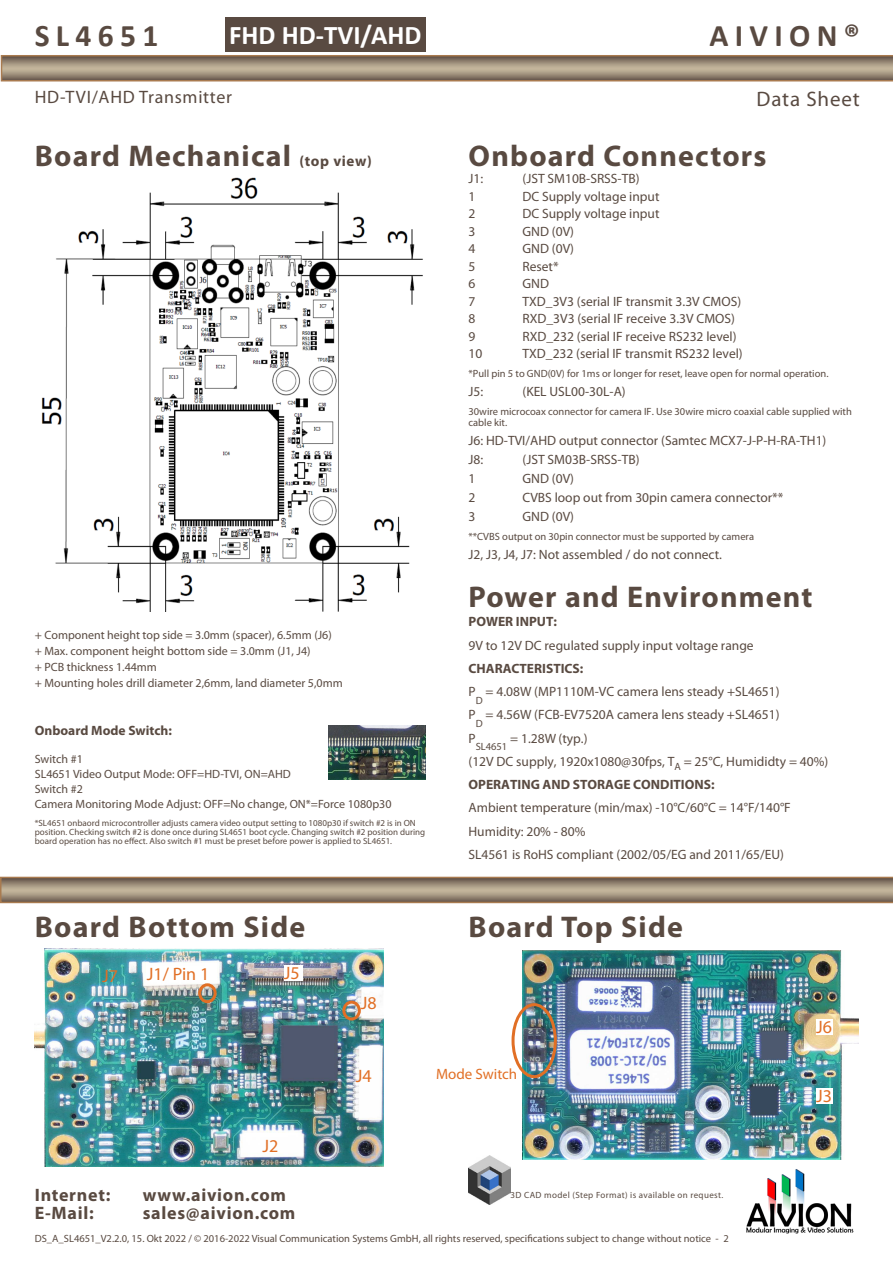
<style>
.page{position:relative;width:893px;height:1263px;background:#fff}
.page>*{position:absolute;margin:0;border:0;box-sizing:border-box;transform-origin:0 0}
.t1{font:700 31.5px "Calibri";letter-spacing:.2em;color:#594a41}
.Kopf_Textbox{font:700 30px "Myriad Pro";letter-spacing:.04em;color:#594a41}
.t2{font:700 27px "Calibri";color:#fff}
.t3{font:21px "Myriad Pro";letter-spacing:.04em;color:#594a41}
.t4{font:700 18px "Myriad Pro";letter-spacing:.04em;color:#594a41}
.t5{font:18px "Myriad Pro";letter-spacing:.04em;color:#594a41}
.t6{font:18px "Myriad Pro";color:#e16f25}
.t7{font:15px "Myriad Pro";color:#e16f25}
.Body_Description{font:13.5px "Myriad Pro";color:#594a41}
.Body_Features{font:13.5px "Myriad Pro";color:#594a41}
.Body_Features-2{font:700 13.5px "Myriad Pro";color:#594a41}
.Body_Description-2{font:12px "Myriad Pro";color:#594a41}
.Body_Description_kle{font:12px "Myriad Pro";color:#594a41}
.Body_Description-3{font:10.5px/10.5px "Myriad Pro";color:#594a41}
.Body_Features-3{font:10.5px "Myriad Pro";color:#594a41}
.Body_Spec{font:9px/9px "Myriad Pro";color:#594a41}
.Body_Spec-2{font:9px "Myriad Pro";letter-spacing:.04em;color:#594a41}
.s1{font-size:15px}
</style>
<div class="page">
<img style="left:741px;top:1159px;width:113px;height:75px">
<img style="left:35px;top:948px;width:349px;height:218px">
<svg style="left:1px;top:55px;width:892px;height:26px;background:#9a8973"></svg>
<svg style="left:0;top:877px;width:893px;height:26px;background:#9a8973"></svg>
<img style="left:468px;top:1155px;width:42px;height:49px">
<img style="left:523px;top:951px;width:336px;height:208px">
<div style="left:284px;top:965px;width:18px;height:15px;background:#fff"></div>
<div style="left:198px;top:983px;width:19px;height:20px;border:3px solid #e16f25;border-radius:50%"></div>
<div style="left:816px;top:1020px;width:16px;height:15px;background:#fff"></div>
<div style="left:225px;top:17px;width:201px;height:34px;background:#594a41"></div>
<img style="left:328px;top:725px;width:97px;height:54px">
<div style="left:511px;top:1003px;width:46px;height:75px;border:3px solid #e16f25;border-radius:50%"></div>
<img style="left:41px;top:178px;width:382px;height:434px">
<div style="left:816px;top:1088px;width:16px;height:15px;background:#fff"></div>
<div style="left:342px;top:1001px;width:19px;height:19px;border:3px solid #e16f25;border-radius:50%"></div>
<p class="t1" style="left:35px;top:13px;width:125px">SL4651</p>
<p class="t1" style="left:709px;top:13px;width:152px">AIVION®</p>
<p class="t2" style="left:229px;top:16px;width:194px">FHD HD-TVI/AHD</p>
<p class="t5" style="left:35px;top:86px;width:199px">HD-TVI/AHD Transmitter</p>
<p class="t3" style="left:757px;top:86px;width:105px">Data Sheet</p>
<p class="Kopf_Textbox" style="left:468px;top:136px;width:300px">Onboard Connectors</p>
<p class="Body_Description" style="left:468px;top:170px;width:16px">J1:</p>
<p class="Body_Description" style="left:522px;top:170px;width:119px">(JST SM10B-SRSS-TB)</p>
<p class="Body_Description" style="left:468px;top:188px;width:8px">1</p>
<p class="Body_Description" style="left:522px;top:188px;width:139px">DC Supply voltage input</p>
<p class="Body_Description" style="left:468px;top:205px;width:8px">2</p>
<p class="Body_Description" style="left:522px;top:205px;width:139px">DC Supply voltage input</p>
<p class="Body_Description" style="left:468px;top:223px;width:8px">3</p>
<p class="Body_Description" style="left:522px;top:223px;width:53px">GND (0V)</p>
<p class="Body_Description" style="left:468px;top:240px;width:8px">4</p>
<p class="Body_Description" style="left:522px;top:240px;width:53px">GND (0V)</p>
<p class="Body_Description" style="left:468px;top:258px;width:8px">5</p>
<p class="Body_Description" style="left:522px;top:258px;width:38px">Reset*</p>
<p class="Body_Description" style="left:468px;top:275px;width:8px">6</p>
<p class="Body_Description" style="left:522px;top:275px;width:28px">GND</p>
<p class="Body_Description" style="left:468px;top:293px;width:8px">7</p>
<p class="Body_Description" style="left:522px;top:293px;width:220px">TXD_3V3 (serial IF transmit 3.3V CMOS)</p>
<p class="Body_Description" style="left:468px;top:310px;width:8px">8</p>
<p class="Body_Description" style="left:522px;top:310px;width:214px">RXD_3V3 (serial IF receive 3.3V CMOS)</p>
<p class="Body_Description" style="left:468px;top:328px;width:8px">9</p>
<p class="Body_Description" style="left:522px;top:328px;width:216px">RXD_232 (serial IF receive RS232 level)</p>
<p class="Body_Description" style="left:468px;top:345px;width:15px">10</p>
<p class="Body_Description" style="left:522px;top:345px;width:222px">TXD_232 (serial IF transmit RS232 level)</p>
<p class="Body_Description-3" style="left:468px;top:368px;width:361px">*Pull pin 5 to GND(0V) for 1ms or longer for reset, leave open for normal operation.</p>
<p class="Body_Description" style="left:468px;top:383px;width:16px">J5:</p>
<p class="Body_Description" style="left:522px;top:383px;width:105px">(KEL USL00-30L-A)</p>
<p class="Body_Description-3" style="left:468px;top:406px;width:385px">30wire microcoax connector for camera IF. Use 30wire micro coaxial cable supplied with cable kit.</p>
<p class="Body_Description" style="left:468px;top:432px;width:359px">J6: HD-TVI/AHD output connector (Samtec MCX7-J-P-H-RA-TH1)</p>
<p class="Body_Description" style="left:468px;top:451px;width:16px">J8:</p>
<p class="Body_Description" style="left:522px;top:451px;width:119px">(JST SM03B-SRSS-TB)</p>
<p class="Body_Description" style="left:468px;top:470px;width:8px">1</p>
<p class="Body_Description" style="left:522px;top:470px;width:53px">GND (0V)</p>
<p class="Body_Description" style="left:468px;top:489px;width:8px">2</p>
<p class="Body_Description" style="left:522px;top:489px;width:262px">CVBS loop out from 30pin camera connector**</p>
<p class="Body_Description" style="left:468px;top:508px;width:8px">3</p>
<p class="Body_Description" style="left:522px;top:508px;width:53px">GND (0V)</p>
<p class="Body_Description-3" style="left:468px;top:531px;width:287px">**CVBS output on 30pin connector must be supported by camera</p>
<p class="Body_Description" style="left:468px;top:546px;width:255px">J2, J3, J4, J7: Not assembled / do not connect.</p>
<p class="Kopf_Textbox" style="left:468px;top:578px;width:345px">Power and Environment</p>
<p class="Body_Features-2" style="left:468px;top:613px;width:90px">POWER INPUT:</p>
<p class="Body_Features" style="left:468px;top:637px;width:287px">9V to 12V DC regulated supply input voltage range</p>
<p class="Body_Features-2" style="left:468px;top:659px;width:116px">CHARACTERISTICS:</p>
<p class="Body_Features" style="left:468px;top:683px;width:9px">P</p>
<p class="Body_Features-3" style="left:476px;top:694px;width:8px">D</p>
<p class="Kopf_Textbox" style="left:35px;top:136px;width:338px">Board Mechanical <span class="s1">(top view)</span></p>
<p class="Body_Description-2" style="left:35px;top:627px;width:299px">+ Component height top side = 3.0mm (spacer), 6.5mm (J6)</p>
<p class="Body_Description-2" style="left:35px;top:643px;width:277px">+ Max. component height bottom side = 3.0mm (J1, J4)</p>
<p class="Body_Description-2" style="left:35px;top:659px;width:124px">+ PCB thickness 1.44mm</p>
<p class="Body_Description-2" style="left:35px;top:675px;width:309px">+ Mounting holes drill diameter 2,6mm, land diameter 5,0mm</p>
<p class="Body_Features-2" style="left:35px;top:722px;width:139px">Onboard Mode Switch:</p>
<p class="Body_Description_kle" style="left:35px;top:751px;width:50px">Switch #1</p>
<p class="Body_Description_kle" style="left:35px;top:766px;width:258px">SL4651 Video Output Mode: OFF=HD-TVI, ON=AHD</p>
<p class="Body_Description_kle" style="left:35px;top:781px;width:50px">Switch #2</p>
<p class="Body_Description_kle" style="left:35px;top:796px;width:358px">Camera Monitoring Mode Adjust: OFF=No change, ON*=Force 1080p30</p>
<p class="Body_Spec" style="left:35px;top:818px;width:392px">*SL4651 onbaord microcontroller adjusts camera video output setting to 1080p30 if switch #2 is in ON position. Checking switch #2 is done once during SL4651 boot cycle. Changing switch #2 position during board operation has no effect. Also switch #1 must be preset before power is applied to SL4651.</p>
<p class="Body_Features" style="left:486px;top:683px;width:296px">= 4.08W (MP1110M-VC camera lens steady +SL4651)</p>
<p class="Body_Features" style="left:486px;top:706px;width:296px">= 4.56W (FCB-EV7520A camera lens steady +SL4651)</p>
<p class="Body_Features" style="left:468px;top:706px;width:9px">P</p>
<p class="Body_Features-3" style="left:476px;top:717px;width:8px">D</p>
<p class="Body_Features" style="left:510px;top:730px;width:79px">= 1.28W (typ.)</p>
<p class="Body_Features" style="left:468px;top:753px;width:361px">(12V DC supply, 1920x1080@30fps, T<sub>A</sub> = 25°C, Humididty = 40%)</p>
<p class="Body_Features-2" style="left:468px;top:776px;width:248px">OPERATING AND STORAGE CONDITIONS:</p>
<p class="Body_Features" style="left:468px;top:799px;width:324px">Ambient temperature (min/max) -10°C/60°C = 14°F/140°F</p>
<p class="Body_Features" style="left:468px;top:823px;width:118px">Humidity: 20% - 80%</p>
<p class="Body_Features" style="left:468px;top:846px;width:317px">SL4561 is RoHS compliant (2002/05/EG and 2011/65/EU)</p>
<p class="Body_Features" style="left:468px;top:730px;width:9px">P</p>
<p class="Body_Features-3" style="left:476px;top:740px;width:33px">SL4651</p>
<p class="Kopf_Textbox" style="left:35px;top:908px;width:272px">Board Bottom Side</p>
<p class="t6" style="left:102px;top:965px;width:17px">J7</p>
<p class="t6" style="left:147px;top:963px;width:64px">J1/ Pin 1</p>
<p class="t6" style="left:284px;top:961px;width:17px">J5</p>
<p class="t6" style="left:263px;top:1135px;width:17px">J2</p>
<p class="t6" style="left:361px;top:992px;width:17px">J8</p>
<p class="t6" style="left:356px;top:1064px;width:17px">J4</p>
<p class="Kopf_Textbox" style="left:468px;top:908px;width:216px">Board Top Side</p>
<p class="t7" style="left:436px;top:1065px;width:83px">Mode Switch</p>
<p class="t4" style="left:35px;top:1183px;width:77px">Internet:</p>
<p class="t4" style="left:143px;top:1183px;width:145px">www.aivion.com</p>
<p class="t4" style="left:35px;top:1201px;width:61px">E-Mail:</p>
<p class="t4" style="left:143px;top:1201px;width:154px">sales@aivion.com</p>
<p class="Body_Description-3" style="left:35px;top:1233px;width:695px">DS_A_SL4651_V2.2.0, 15. Okt 2022 / © 2016-2022 Visual Communication Systems GmbH, all rights reserved, specifications subject to change without notice - 2</p>
<p class="Body_Spec-2" style="left:510px;top:1189px;width:214px">3D CAD model (Step Format) is available on request.</p>
<p class="t6" style="left:816px;top:1016px;width:17px">J6</p>
<p class="t6" style="left:816px;top:1084px;width:17px">J3</p>
</div>
